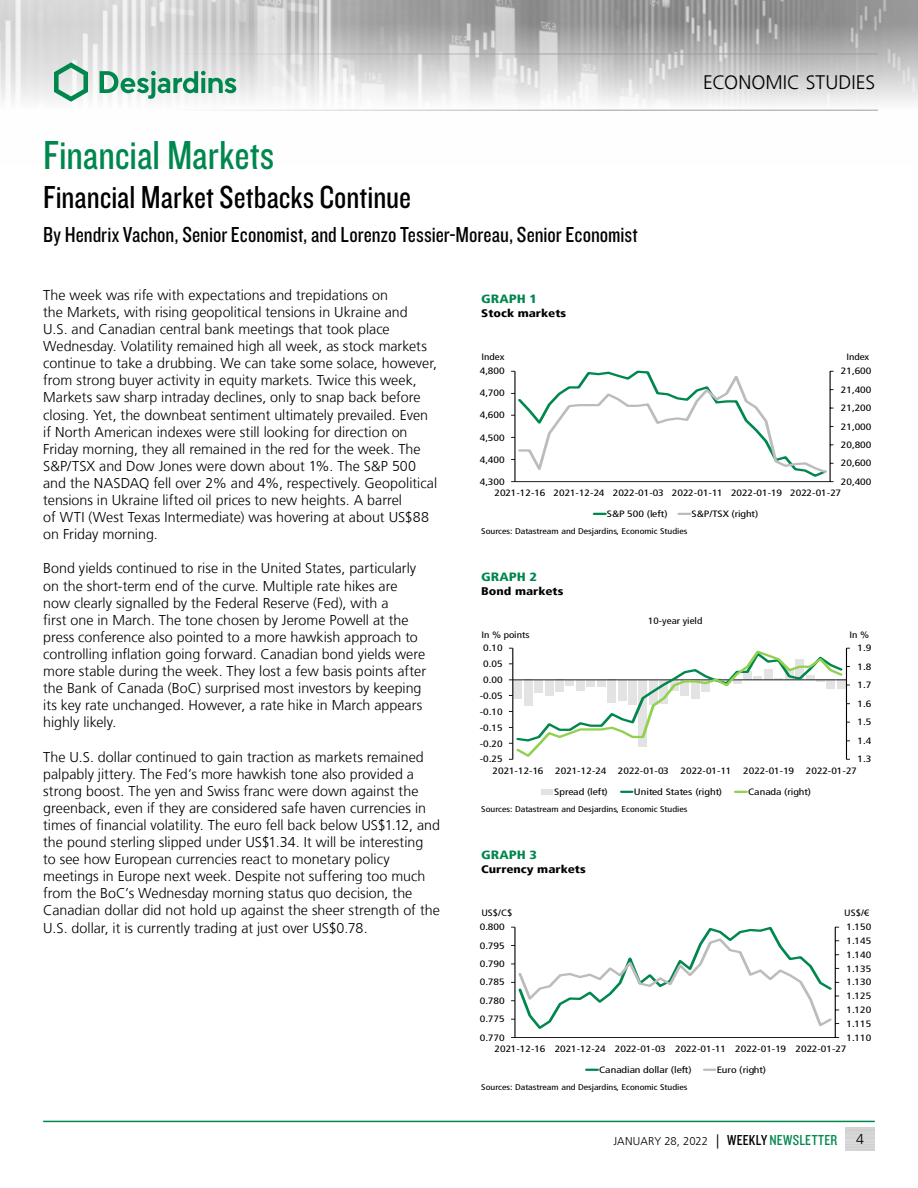
<style>
.page{position:relative;width:918px;height:1188px;background:#fff}
.page>*{position:absolute;margin:0;border:0;box-sizing:border-box;transform-origin:0 0}
.t1{font:42px "Knockout 29 Junior Ltweight";color:#00874e}
.t2{font:33px "Knockout 29 Junior Ltweight";color:#000}
.t3{font:22.5px "Knockout 29 Junior Ltweight";color:#000}
.t4{font:300 19.5px "Frutiger LT";letter-spacing:.005em;color:#000}
.t5{font:300 14.25px/17.1px "Frutiger LT";color:#000}
.t6{font:900 condensed 12px "Frutiger LT";color:#00874e;scale:1.2 1}
.t7{font:300 11.25px "Frutiger LT";color:#000}
.t8{font:900 condensed 11.1px "Frutiger LT";color:#000;scale:1.2 1}
.t9{font:condensed 9.15px/18.5px "Frutiger LT";color:#000;scale:1.27 1}
.t10{font:condensed 9.15px/13.8px "Frutiger LT";color:#000;scale:1.2 1}
.t11{font:condensed 8.25px "Frutiger LT";color:#000;scale:1.2 1}
.s1{font-size:14.25px}
.s2{font-family:"Knockout 29 Junior Ltweight";font-weight:400;font-size:15px}
.s3{font-family:"Knockout 29 Junior Ltweight";font-weight:400;font-size:15px;color:#00874e}
</style>
<div class="page">
<img style="left:0;top:0;width:918px;height:110px">
<hr style="left:0;top:54px;width:878px;height:1px;background:#9d9d9c">
<hr style="left:0;top:110px;width:878px;height:1px;background:#9d9d9c">
<svg style="left:54px;top:62px;width:34px;height:40px"></svg>
<svg style="left:100px;top:71px;width:136px;height:28px"></svg>
<hr style="left:43px;top:1121px;width:832px;height:1px;background:#00874e">
<svg style="left:704px;top:1068px;width:11px;height:3px"></svg>
<svg style="left:586px;top:1068px;width:12px;height:3px"></svg>
<svg style="left:735px;top:791px;width:12px;height:2px"></svg>
<svg style="left:621px;top:791px;width:11px;height:2px"></svg>
<div style="left:542px;top:789px;width:11px;height:5px;background:#e3e3e3"></div>
<svg style="left:679px;top:513px;width:11px;height:2px"></svg>
<svg style="left:594px;top:513px;width:11px;height:2px"></svg>
<svg style="left:511px;top:371px;width:323px;height:111px"></svg>
<svg style="left:509px;top:648px;width:341px;height:112px"></svg>
<hr style="left:835px;top:927px;width:1px;height:111px;background:#000">
<hr style="left:515px;top:927px;width:1px;height:111px;background:#000">
<hr style="left:515px;top:1037px;width:320px;height:1px;background:#000">
<svg style="left:511px;top:926px;width:328px;height:105px"></svg>
<h1 class="t1" style="left:43px;top:128px;width:233px">Financial Markets</h1>
<h2 class="t2" style="left:43px;top:176px;width:369px">Financial Market Setbacks Continue</h2>
<h3 class="t3" style="left:43px;top:220px;width:596px">By Hendrix Vachon, Senior Economist, and Lorenzo Tessier-Moreau, Senior Economist</h3>
<h3 class="t4" style="left:703px;top:72px;width:174px">ECONOMIC STUDIES</h3>
<p class="t5" style="left:43px;top:287px;width:396px">The week was rife with expectations and trepidations on<br>the Markets, with rising geopolitical tensions in Ukraine and<br>U.S. and Canadian central bank meetings that took place Wednesday. Volatility remained high all week, as stock markets continue to take a drubbing. We can take some solace, however, from strong buyer activity in equity markets. Twice this week, Markets saw sharp intraday declines, only to snap back before closing. Yet, the downbeat sentiment ultimately prevailed. Even if North American indexes were still looking for direction on Friday morning, they all remained in the red for the week. The S&amp;P/TSX and Dow Jones were down about 1%. The S&amp;P 500 and the NASDAQ fell over 2% and 4%, respectively. Geopolitical tensions in Ukraine lifted oil prices to new heights. A barrel<br>of WTI (West Texas Intermediate) was hovering at about US$88 on Friday morning.</p>
<p class="t5" style="left:43px;top:560px;width:384px">Bond yields continued to rise in the United States, particularly on the short-term end of the curve. Multiple rate hikes are now clearly signalled by the Federal Reserve (Fed), with a<br>first one in March. The tone chosen by Jerome Powell at the press conference also pointed to a more hawkish approach to controlling inflation going forward. Canadian bond yields were more stable during the week. They lost a few basis points after the Bank of Canada (BoC) surprised most investors by keeping its key rate unchanged. However, a rate hike in March appears highly likely.</p>
<p class="t5" style="left:43px;top:748px;width:398px">The U.S. dollar continued to gain traction as markets remained palpably jittery. The Fed’s more hawkish tone also provided a strong boost. The yen and Swiss franc were down against the greenback, even if they are considered safe haven currencies in times of financial volatility. The euro fell back below US$1.12, and the pound sterling slipped under US$1.34. It will be interesting<br>to see how European currencies react to monetary policy meetings in Europe next week. Despite not suffering too much from the BoC’s Wednesday morning status quo decision, the Canadian dollar did not hold up against the sheer strength of the U.S. dollar, it is currently trading at just over US$0.78.</p>
<p class="t6" style="left:481px;top:292px;width:48px">GRAPH 1</p>
<p class="t8" style="left:481px;top:306px;width:72px">Stock markets</p>
<p class="t10" style="left:481px;top:350px;width:21px">Index</p>
<p class="t10" style="left:846px;top:350px;width:21px">Index</p>
<p class="t9" style="left:480px;top:362px;width:21px">4,800</p>
<p class="t9" style="left:841px;top:362px;width:26px">21,600</p>
<p class="t9" style="left:480px;top:384px;width:21px">4,700</p>
<p class="t9" style="left:841px;top:380px;width:26px">21,400</p>
<p class="t9" style="left:480px;top:406px;width:21px">4,600</p>
<p class="t9" style="left:841px;top:399px;width:26px">21,200<br>21,000</p>
<p class="t9" style="left:480px;top:428px;width:21px">4,500</p>
<p class="t9" style="left:841px;top:436px;width:26px">20,800</p>
<p class="t9" style="left:480px;top:450px;width:21px">4,400</p>
<p class="t9" style="left:841px;top:454px;width:26px">20,600</p>
<p class="t9" style="left:480px;top:473px;width:21px">4,300</p>
<p class="t9" style="left:494px;top:476px;width:298px;line-height:11.4px;text-indent:346px">20,400<br>2021-12-16 2021-12-24 2022-01-03 2022-01-11 2022-01-19 2022-01-27</p>
<p class="t9" style="left:607px;top:505px;width:49px">S&amp;P 500 (left)</p>
<p class="t9" style="left:692px;top:505px;width:54px">S&amp;P/TSX (right)</p>
<p class="t11" style="left:481px;top:526px;width:173px">Sources: Datastream and Desjardins, Economic Studies</p>
<p class="t6" style="left:481px;top:570px;width:48px">GRAPH 2</p>
<p class="t8" style="left:481px;top:584px;width:70px">Bond markets</p>
<p class="t10" style="left:648px;top:614px;width:47px">10-year yield</p>
<p class="t10" style="left:481px;top:628px;width:42px;line-height:13px">In % points<br>0.10</p>
<p class="t9" style="left:480px;top:656px;width:20px;line-height:15.9px;text-align:center">0.05<br>0.00 -0.05 -0.10 -0.15 -0.20 -0.25</p>
<p class="t9" style="left:493px;top:762px;width:42px">2021-12-16</p>
<p class="t9" style="left:555px;top:762px;width:42px">2021-12-24</p>
<p class="t9" style="left:618px;top:762px;width:42px">2022-01-03</p>
<p class="t9" style="left:681px;top:762px;width:42px">2022-01-11</p>
<p class="t9" style="left:554px;top:783px;width:44px">Spread (left)</p>
<p class="t9" style="left:634px;top:783px;width:71px">United States (right)</p>
<p class="t11" style="left:481px;top:804px;width:173px">Sources: Datastream and Desjardins, Economic Studies</p>
<p class="t6" style="left:481px;top:848px;width:48px">GRAPH 3</p>
<p class="t8" style="left:481px;top:862px;width:89px">Currency markets</p>
<p class="t10" style="left:480px;top:906px;width:29px">US$/C$<br>0.800</p>
<p class="t9" style="left:480px;top:936px;width:21px;text-align:justify">0.795<br>0.790<br>0.785<br>0.780<br>0.775<br>0.770</p>
<p class="t10" style="left:850px;top:628px;width:20px;line-height:13px;text-align:right">In %<br>1.9</p>
<p class="t9" style="left:857px;top:657px;width:12px;text-align:justify">1.8<br>1.7<br>1.6<br>1.5<br>1.4<br>1.3</p>
<p class="t9" style="left:743px;top:762px;width:42px">2022-01-19</p>
<p class="t9" style="left:806px;top:762px;width:42px">2022-01-27</p>
<p class="t9" style="left:748px;top:783px;width:51px">Canada (right)</p>
<p class="t10" style="left:844px;top:906px;width:24px">US$/€<br>1.150<br>1.145<br>1.140<br>1.135<br>1.130<br>1.125<br>1.120<br>1.115<br>1.110</p>
<p class="t9" style="left:795px;top:1040px;width:42px">2022-01-27</p>
<p class="t9" style="left:495px;top:1040px;width:231px">2021-12-16 2021-12-24 2022-01-03 2022-01-11 2022-01-19</p>
<p class="t9" style="left:599px;top:1061px;width:74px">Canadian dollar (left)</p>
<p class="t9" style="left:717px;top:1061px;width:40px">Euro (right)</p>
<p class="t11" style="left:481px;top:1082px;width:173px">Sources: Datastream and Desjardins, Economic Studies</p>
<p class="t7" style="left:613px;top:1135px;width:225px">JANUARY 28, 2022 <span class="s1">|</span> <span class="s2">WEEKLY</span> <span class="s3">NEWSLETTER</span></p>
<p class="t5" style="left:856px;top:1131px;width:9px">4</p>
</div>
